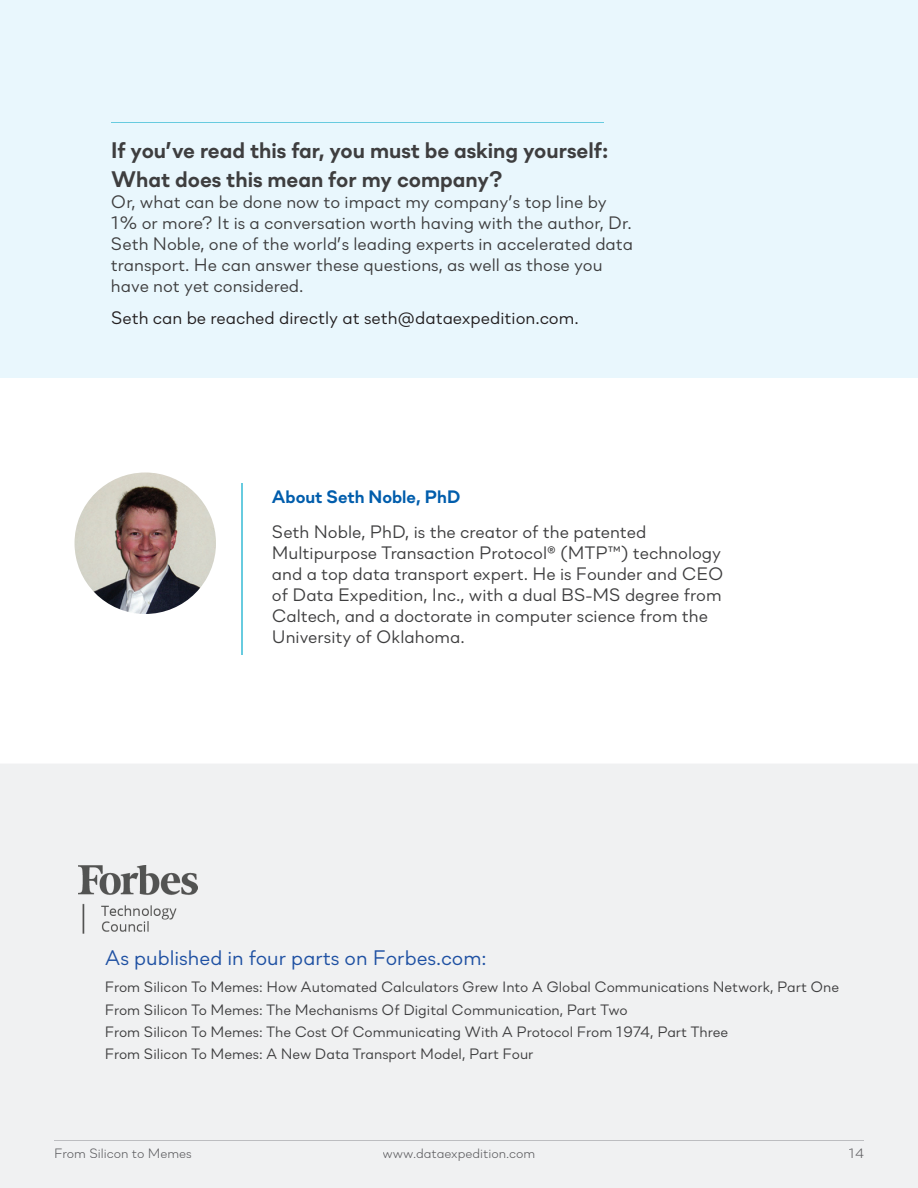
<style>
.page{position:relative;width:918px;height:1188px;background:#fff}
.page>*{position:absolute;margin:0;border:0;box-sizing:border-box;transform-origin:0 0}
.t1{font:700 22.5px/28.5px "Soin Sans Neue";color:#3e3e3f}
.t2{font:21px "Soin Sans Neue";color:#1f51a3}
.t3{font:18px/21px "Soin Sans Neue";color:#3e3e3f}
.t4{font:18px "Soin Sans Neue";color:#231f20}
.t5{font:700 18px "Soin Sans Neue";color:#015dac}
.t6{font:15px "Soin Sans Neue";color:#3e3e3f}
.t7{font:300 13.5px "Soin Sans Neue";color:#3e3e3f}
</style>
<div class="page">
<div style="left:0;top:764px;width:918px;height:424px;background:#f0f1f2"></div>
<div style="left:849px;top:1148px;width:14px;height:10px;background:#f0f1f2"></div>
<div style="left:55px;top:1148px;width:137px;height:10px;background:#f0f1f2"></div>
<hr style="left:54px;top:1140px;width:810px;height:1px;background:#bcbdc0">
<div style="left:383px;top:1148px;width:151px;height:13px;background:#f0f1f2"></div>
<div style="left:0;top:0;width:918px;height:378px;background:#e9f7fd"></div>
<hr style="left:111px;top:122px;width:493px;height:1px;background:#67cbdf">
<img style="left:75px;top:472px;width:141px;height:142px;border-radius:71px">
<hr style="left:241px;top:483px;width:1px;height:172px;background:#67cbdf">
<img style="left:79px;top:865px;width:118px;height:73px">
<p class="t1" style="left:111px;top:136px;width:499px">If you’ve read this far, you must be asking yourself:<br>What does this mean for my company?</p>
<p class="t3" style="left:111px;top:190px;width:524px">Or, what can be done now to impact my company’s top line by 1% or more? It is a conversation worth having with the author, Dr.<br>Seth Noble, one of the world’s leading experts in accelerated data transport. He can answer these questions, as well as those you have not yet considered.</p>
<p class="t4" style="left:111px;top:303px;width:469px">Seth can be reached directly at seth@dataexpedition.com.</p>
<p class="t5" style="left:272px;top:485px;width:190px">About Seth Noble, PhD</p>
<p class="t3" style="left:272px;top:519px;width:453px">Seth Noble, PhD, is the creator of the patented Multipurpose Transaction Protocol® (MTP™) technology and a top data transport expert. He is Founder and CEO of Data Expedition, Inc., with a dual BS-MS degree from Caltech, and a doctorate in computer science from the University of Oklahoma.</p>
<p class="t2" style="left:105px;top:941px;width:384px">As published in four parts on Forbes.com:</p>
<p class="t6" style="left:105px;top:974px;width:736px">From Silicon To Memes: How Automated Calculators Grew Into A Global Communications Network, Part One</p>
<p class="t6" style="left:105px;top:997px;width:525px">From Silicon To Memes: The Mechanisms Of Digital Communication, Part Two</p>
<p class="t6" style="left:105px;top:1020px;width:625px">From Silicon To Memes: The Cost Of Communicating With A Protocol From 1974, Part Three</p>
<p class="t6" style="left:105px;top:1042px;width:430px">From Silicon To Memes: A New Data Transport Model, Part Four</p>
<p class="t7" style="left:54px;top:1142px;width:139px">From Silicon to Memes</p>
<p class="t7" style="left:383px;top:1143px;width:154px">www.dataexpedition.com</p>
<p class="t7" style="left:848px;top:1142px;width:17px">14</p>
</div>
